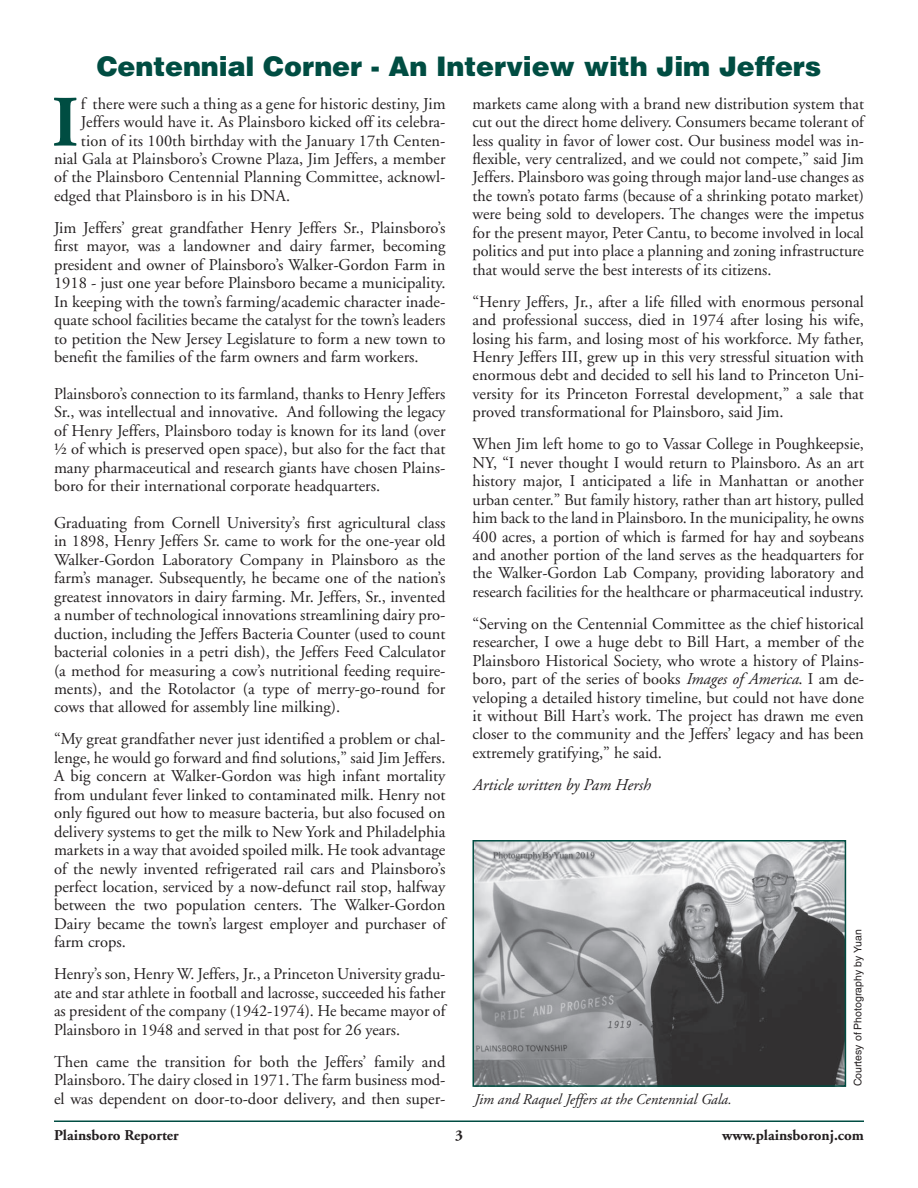
<style>
.page{position:relative;width:918px;height:1188px;background:#fff}
.page>*{position:absolute;margin:0;border:0;box-sizing:border-box;transform-origin:0 0}
.t1{font:700 72.15px "Adobe Garamond";color:#004d42}
.t2{font:900 27px "Helvetica";letter-spacing:-.005em;color:#004d42}
.t3{font:16.5px/18.5px "Adobe Garamond";color:#231f20;text-align:justify}
.t4{font:italic 16.5px "Adobe Garamond";color:#231f20}
.t5{font:700 15px "Adobe Garamond";color:#231f20}
.t6{font:italic 15px "Adobe Garamond";color:#231f20}
.t7{font:10.5px "Helvetica";color:#231f20}
.s1{font-style:italic}
</style>
<div class="page">
<hr style="left:54px;top:1120px;width:810px;height:2px;background:#004d42">
<img style="left:475px;top:843px;width:368px;height:241px">
<div style="left:472px;top:840px;width:374px;height:247px;border:2px solid #004d42"></div>
<h2 class="t2" style="left:97px;top:49px;width:726px">Centennial Corner - An Interview with Jim Jeffers</h2>
<h1 class="t1" style="left:52px;top:83px;width:28px">I</h1>
<p class="t3" style="left:81px;top:95px;width:366px">f there were such a thing as a gene for historic destiny, Jim</p>
<p class="t3" style="left:81px;top:113px;width:366px">Jeffers would have it. As Plainsboro kicked off its celebra-</p>
<p class="t3" style="left:81px;top:131px;width:366px">tion of its 100th birthday with the January 17th Centen-</p>
<p class="t3" style="left:54px;top:150px;width:393px">nial Gala at Plainsboro’s Crowne Plaza, Jim Jeffers, a member</p>
<p class="t3" style="left:54px;top:168px;width:393px">of the Plainsboro Centennial Planning Committee, acknowl-</p>
<p class="t3" style="left:54px;top:187px;width:238px">edged that Plainsboro is in his DNA.</p>
<p class="t3" style="left:54px;top:219px;width:393px">Jim Jeffers’ great grandfather Henry Jeffers Sr., Plainsboro’s first mayor, was a landowner and dairy farmer, becoming president and owner of Plainsboro’s Walker-Gordon Farm in 1918 - just one year before Plainsboro became a municipality.<br>In keeping with the town’s farming/academic character inade&shy;quate school facilities became the catalyst for the town’s leaders to petition the New Jersey Legislature to form a new town to benefit the families of the farm owners and farm workers.</p>
<p class="t3" style="left:54px;top:385px;width:393px">Plainsboro’s connection to its farmland, thanks to Henry Jeffers Sr., was intellectual and innovative. And following the legacy of Henry Jeffers, Plainsboro today is known for its land (over ½ of which is preserved open space), but also for the fact that many pharmaceutical and research giants have chosen Plains&shy;boro for their international corporate headquarters.</p>
<p class="t3" style="left:54px;top:514px;width:393px">Graduating from Cornell University’s first agricultural class in 1898, Henry Jeffers Sr. came to work for the one-year old Walker-Gordon Laboratory Company in Plainsboro as the farm’s manager. Subsequently, he became one of the nation’s greatest innovators in dairy farming. Mr. Jeffers, Sr., invented a number of technological innovations streamlining dairy pro&shy;duction, including the Jeffers Bacteria Counter (used to count bacterial colonies in a petri dish), the Jeffers Feed Calculator (a method for measuring a cow’s nutritional feeding require&shy;ments), and the Rotolactor (a type of merry-go-round for cows that allowed for assembly line milking).</p>
<p class="t3" style="left:54px;top:730px;width:393px">“My great grandfather never just identified a problem or chal&shy;lenge, he would go forward and find solutions,” said Jim Jeffers.<br>A big concern at Walker-Gordon was high infant mortality from undulant fever linked to contaminated milk. Henry not only figured out how to measure bacteria, but also focused on delivery systems to get the milk to New York and Philadelphia markets in a way that avoided spoiled milk. He took advantage of the newly invented refrigerated rail cars and Plainsboro’s perfect location, serviced by a now-defunct rail stop, halfway between the two population centers. The Walker-Gordon Dairy became the town’s largest employer and purchaser of farm crops.</p>
<p class="t3" style="left:54px;top:965px;width:393px">Henry’s son, Henry W. Jeffers, Jr., a Princeton University gradu&shy;ate and star athlete in football and lacrosse, succeeded his father as president of the company (1942-1974). He became mayor of Plainsboro in 1948 and served in that post for 26 years.</p>
<p class="t3" style="left:54px;top:1053px;width:393px">Then came the transition for both the Jeffers’ family and Plainsboro. The dairy closed in 1971. The farm business mod&shy;el was dependent on door-to-door delivery, and then super-</p>
<p class="t3" style="left:472px;top:95px;width:393px">markets came along with a brand new distribution system that cut out the direct home delivery. Consumers became tolerant of less quality in favor of lower cost. Our business model was in&shy;flexible, very centralized, and we could not compete,” said Jim Jeffers. Plainsboro was going through major land-use changes as the town’s potato farms (because of a shrinking potato market) were being sold to developers. The changes were the impetus for the present mayor, Peter Cantu, to become involved in local politics and put into place a planning and zoning infrastructure that would serve the best interests of its citizens.</p>
<p class="t3" style="left:472px;top:293px;width:393px">“Henry Jeffers, Jr., after a life filled with enormous personal and professional success, died in 1974 after losing his wife, losing his farm, and losing most of his workforce. My father, Henry Jeffers III, grew up in this very stressful situation with enormous debt and decided to sell his land to Princeton Uni&shy;versity for its Princeton Forrestal development,” a sale that proved transformational for Plainsboro, said Jim.</p>
<p class="t3" style="left:472px;top:435px;width:393px">When Jim left home to go to Vassar College in Poughkeepsie, NY, “I never thought I would return to Plainsboro. As an art history major, I anticipated a life in Manhattan or another urban center.” But family history, rather than art history, pulled him back to the land in Plainsboro. In the municipality, he owns 400 acres, a portion of which is farmed for hay and soybeans and another portion of the land serves as the headquarters for the Walker-Gordon Lab Company, providing laboratory and research facilities for the healthcare or pharmaceutical industry.</p>
<p class="t3" style="left:472px;top:615px;width:393px">“Serving on the Centennial Committee as the chief historical researcher, I owe a huge debt to Bill Hart, a member of the Plainsboro Historical Society, who wrote a history of Plains&shy;boro, part of the series of books <span class="s1">Images of America</span>. I am de&shy;veloping a detailed history timeline, but could not have done it without Bill Hart’s work. The project has drawn me even closer to the community and the Jeffers’ legacy and has been extremely gratifying,” he said.</p>
<p class="t4" style="left:472px;top:776px;width:179px">Article written by Pam Hersh</p>
<p class="t6" style="left:474px;top:1091px;width:259px">Jim and Raquel Jeffers at the Centennial Gala.</p>
<p class="t7" style="left:852px;top:1086px;width:158px;rotate:-90deg">Courtesy of Photography by Yuan</p>
<p class="t5" style="left:54px;top:1127px;width:126px">Plainsboro Reporter</p>
<p class="t5" style="left:455px;top:1127px;width:9px">3</p>
<p class="t5" style="left:722px;top:1127px;width:143px">www.plainsboronj.com</p>
</div>
